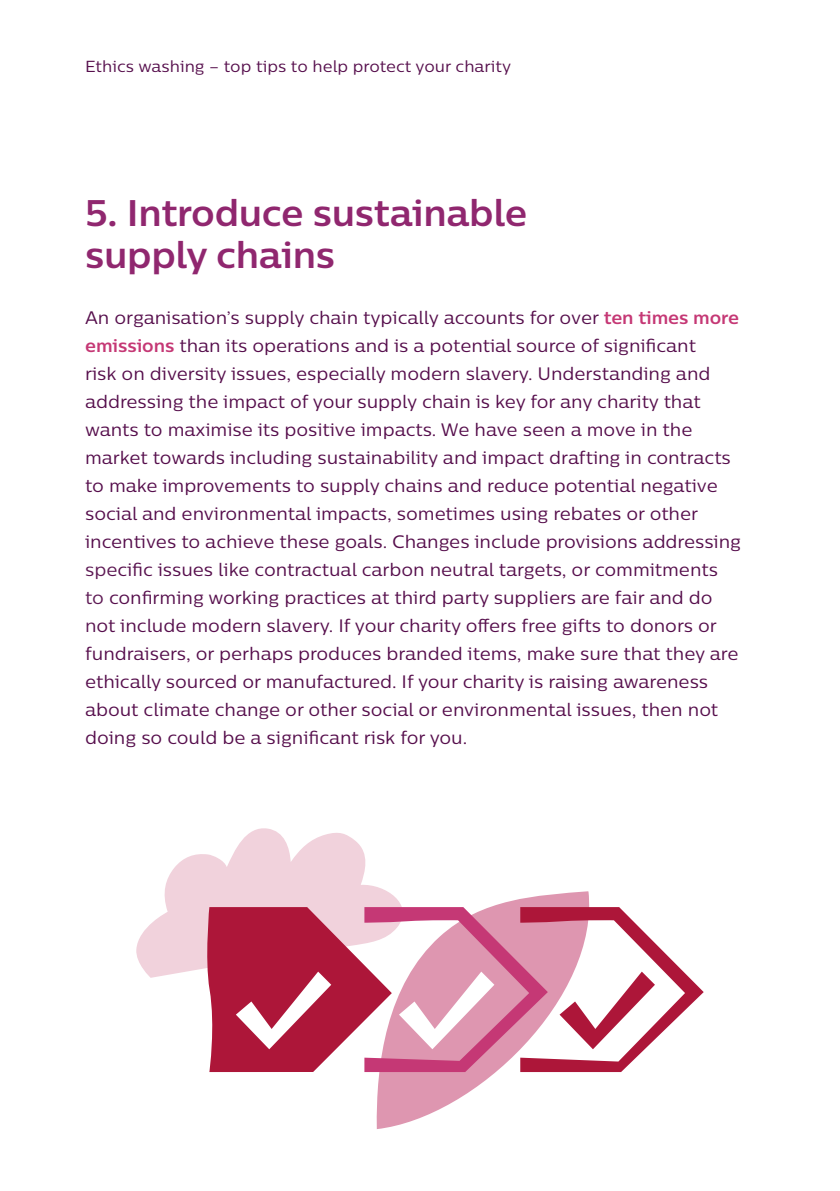
<style>
.page{position:relative;width:840px;height:1191px;background:#fff}
.page>*{position:absolute;margin:0;border:0;box-sizing:border-box;transform-origin:0 0}
.t1{font:700 37px/42px "Centrale Sans";letter-spacing:-.01em;color:#90276f}
.t2{font:18px/28px "Centrale Sans";letter-spacing:-.005em;color:#560e4c}
.t3{font:16px "Centrale Sans";color:#560e4c}
.s1{font-weight:700;color:#c53875}
</style>
<div class="page">
<svg style="left:136px;top:828px;width:250px;height:149px;fill:#f1d2dc"></svg>
<svg style="left:375px;top:891px;width:224px;height:238px"></svg>
<svg style="left:204px;top:907px;width:499px;height:165px"></svg>
<p class="t3" style="left:85px;top:56px;width:427px">Ethics washing – top tips to help protect your charity</p>
<h1 class="t1" style="left:85px;top:191px;width:443px">5. Introduce sustainable supply chains</h1>
<p class="t2" style="left:85px;top:303px;width:657px">An organisation’s supply chain typically accounts for over <span class="s1">ten times more emissions</span> than its operations and is a potential source of significant<br>risk on diversity issues, especially modern slavery. Understanding and addressing the impact of your supply chain is key for any charity that wants to maximise its positive impacts. We have seen a move in the market towards including sustainability and impact drafting in contracts to make improvements to supply chains and reduce potential negative social and environmental impacts, sometimes using rebates or other incentives to achieve these goals. Changes include provisions addressing specific issues like contractual carbon neutral targets, or commitments to confirming working practices at third party suppliers are fair and do not include modern slavery. If your charity offers free gifts to donors or fundraisers, or perhaps produces branded items, make sure that they are ethically sourced or manufactured. If your charity is raising awareness about climate change or other social or environmental issues, then not doing so could be a significant risk for you.</p>
</div>
